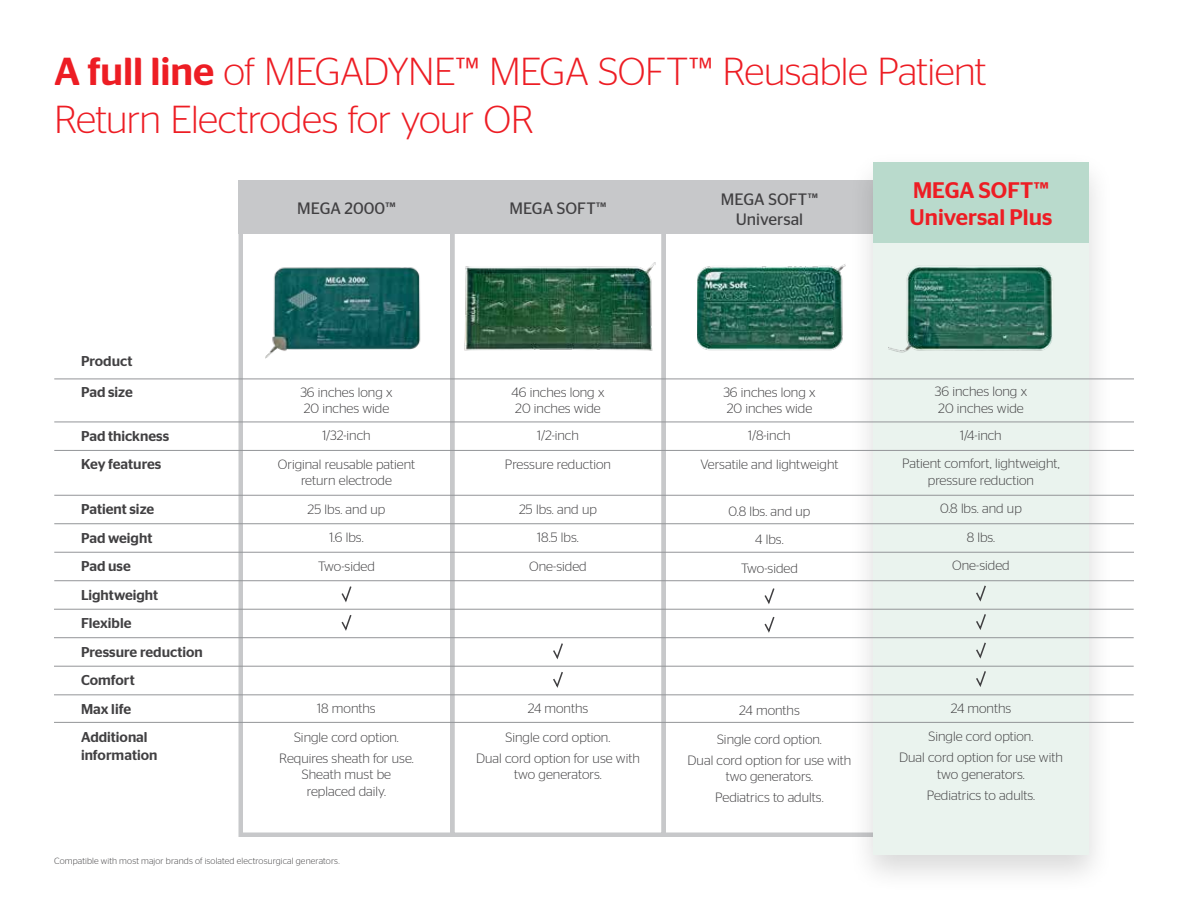
<style>
.page{position:relative;width:1188px;height:918px;background:#fff}
.page>*{position:absolute;margin:0;border:0;box-sizing:border-box;transform-origin:0 0}
.t1{font:300 39px/48px "Stag Sans";letter-spacing:-.015em;color:#ed1d24}
.t2{font:500 22.5px/27px "Stag Sans";color:#ed1d24}
.t3{font:16.5px/19.5px "Stag Sans";color:#414042;text-align:center}
.t4{font:500 14.25px/28.5px "Stag Sans";color:#414042}
.t5{font:300 13.5px/28.5px "Stag Sans";color:#414042;text-align:center}
.t6{font:300 9px "Stag Sans";letter-spacing:.015em;color:#414042}
.s1{font-weight:500}
</style>
<div class="page">
<div style="left:662px;top:180px;width:216px;height:657px;border:4px solid #c7c8ca"></div>
<div style="left:450px;top:180px;width:216px;height:54px;background:#c7c8ca"></div>
<div style="left:662px;top:180px;width:216px;height:54px;background:#c7c8ca"></div>
<div style="left:847px;top:150px;width:267px;height:744px;background:#000;opacity:.15"></div>
<div style="left:873px;top:162px;width:216px;height:693px;background:#eaf3ee"></div>
<div style="left:873px;top:162px;width:216px;height:81px;background:#b9dacc"></div>
<div style="left:238px;top:180px;width:216px;height:657px;border:4px solid #c7c8ca"></div>
<div style="left:238px;top:180px;width:216px;height:54px;background:#c7c8ca"></div>
<svg style="left:553px;top:643px;width:10px;height:17px"></svg>
<svg style="left:553px;top:672px;width:10px;height:16px"></svg>
<img style="left:464px;top:262px;width:191px;height:89px">
<svg style="left:341px;top:586px;width:11px;height:17px"></svg>
<svg style="left:341px;top:615px;width:11px;height:16px"></svg>
<img style="left:265px;top:267px;width:156px;height:92px">
<svg style="left:976px;top:585px;width:10px;height:17px"></svg>
<svg style="left:976px;top:614px;width:10px;height:16px"></svg>
<svg style="left:976px;top:642px;width:10px;height:17px"></svg>
<svg style="left:976px;top:671px;width:10px;height:16px"></svg>
<img style="left:888px;top:265px;width:165px;height:88px">
<svg style="left:764px;top:588px;width:11px;height:16px"></svg>
<svg style="left:764px;top:616px;width:11px;height:17px"></svg>
<img style="left:697px;top:264px;width:148px;height:87px">
<hr style="left:54px;top:379px;width:1080px;height:1px;background:#939598">
<hr style="left:54px;top:495px;width:1080px;height:1px;background:#939598">
<hr style="left:54px;top:422px;width:1080px;height:1px;background:#939598">
<hr style="left:54px;top:523px;width:1080px;height:1px;background:#939598">
<hr style="left:54px;top:450px;width:1080px;height:1px;background:#939598">
<hr style="left:54px;top:552px;width:1080px;height:1px;background:#939598">
<hr style="left:54px;top:580px;width:1080px;height:1px;background:#939598">
<hr style="left:54px;top:609px;width:1080px;height:1px;background:#939598">
<hr style="left:54px;top:637px;width:1080px;height:1px;background:#939598">
<hr style="left:54px;top:666px;width:1080px;height:1px;background:#939598">
<hr style="left:54px;top:694px;width:1080px;height:1px;background:#939598">
<hr style="left:54px;top:722px;width:1080px;height:1px;background:#939598">
<h1 class="t1" style="left:54px;top:47px;width:934px"><span class="s1">A full line</span> of MEGADYNE™ MEGA SOFT™ Reusable Patient<br>Return Electrodes for your OR</h1>
<p class="t4" style="left:81px;top:346px;width:53px;line-height:31.2px">Product<br>Pad size</p>
<p class="t4" style="left:81px;top:422px;width:90px">Pad thickness<br>Key features</p>
<p class="t4" style="left:81px;top:495px;width:123px">Patient size<br>Pad weight<br>Pad use<br>Lightweight<br>Flexible<br>Pressure reduction<br>Comfort<br>Max life<br>Additional</p>
<p class="t4" style="left:81px;top:741px;width:78px">information</p>
<p class="t3" style="left:297px;top:199px;width:100px">MEGA 2000™</p>
<p class="t5" style="left:300px;top:384px;width:94px;line-height:16.5px;text-align:left">36 inches long x<br>20 inches wide</p>
<p class="t5" style="left:278px;top:421px;width:139px">1/32-inch<br>Original reusable patient</p>
<p class="t5" style="left:301px;top:466px;width:92px">return electrode<br>25 lbs. and up<br>1.6 lbs.<br>Two-sided</p>
<p class="t5" style="left:294px;top:694px;width:106px">18 months<br>Single cord option.</p>
<p class="t5" style="left:279px;top:750px;width:136px;line-height:16.5px">Requires sheath for use.<br>Sheath must be replaced daily.</p>
<p class="t6" style="left:54px;top:856px;width:287px">Compatible with most major brands of isolated electrosurgical generators.</p>
<p class="t3" style="left:509px;top:199px;width:99px">MEGA SOFT™</p>
<p class="t3" style="left:721px;top:190px;width:99px">MEGA SOFT™<br>Universal</p>
<h2 class="t2" style="left:910px;top:177px;width:144px">MEGA SOFT™<br>Universal Plus</h2>
<p class="t5" style="left:512px;top:384px;width:94px;line-height:16.5px;text-align:left">46 inches long x<br>20 inches wide</p>
<p class="t5" style="left:505px;top:421px;width:108px">1/2-inch<br>Pressure reduction</p>
<p class="t5" style="left:519px;top:495px;width:79px">25 lbs. and up<br>18.5 lbs.<br>One-sided</p>
<p class="t5" style="left:723px;top:384px;width:94px;line-height:16.2px;text-align:left">36 inches long x<br>20 inches wide</p>
<p class="t5" style="left:701px;top:421px;width:139px">1/8-inch<br>Versatile and lightweight</p>
<p class="t5" style="left:729px;top:497px;width:83px">0.8 lbs. and up<br>4 lbs.<br>Two-sided</p>
<p class="t5" style="left:935px;top:383px;width:94px;line-height:16.5px;text-align:left">36 inches long x<br>20 inches wide</p>
<p class="t5" style="left:902px;top:420px;width:159px">1/4-inch<br>Patient comfort, lightweight,</p>
<p class="t5" style="left:928px;top:465px;width:108px">pressure reduction<br>0.8 lbs. and up<br>8 lbs.<br>One-sided</p>
<p class="t5" style="left:506px;top:694px;width:106px">24 months<br>Single cord option.</p>
<p class="t5" style="left:476px;top:750px;width:165px;line-height:16.5px">Dual cord option for use with two generators.</p>
<p class="t5" style="left:717px;top:696px;width:106px">24 months<br>Single cord option.</p>
<p class="t5" style="left:688px;top:752px;width:165px;line-height:16.5px">Dual cord option for use with two generators.</p>
<p class="t5" style="left:715px;top:783px;width:110px">Pediatrics to adults.</p>
<p class="t5" style="left:929px;top:693px;width:106px">24 months<br>Single cord option.</p>
<p class="t5" style="left:899px;top:749px;width:165px;line-height:16.5px">Dual cord option for use with two generators.</p>
<p class="t5" style="left:927px;top:781px;width:110px">Pediatrics to adults.</p>
</div>
